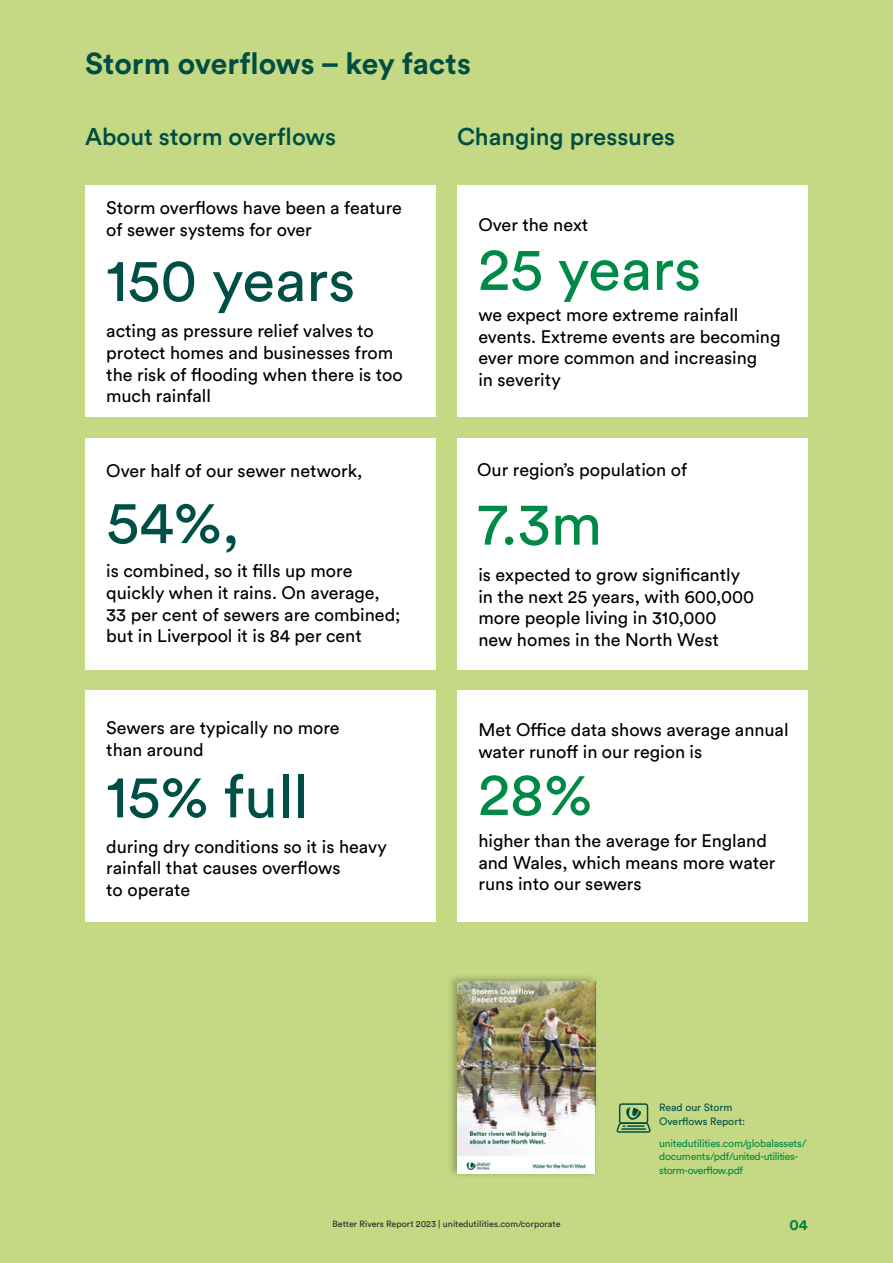
<style>
.page{position:relative;width:893px;height:1263px;background:#c5d984}
.page>*{position:absolute;margin:0;border:0;box-sizing:border-box;transform-origin:0 0}
.t1{font:60px "Circular Std";color:#004f47}
.t2{font:60px "Circular Std";color:#008947}
.t3{font:700 30px "Circular Std";color:#004d44}
.t4{font:500 24px "Circular Std";color:#004d44}
.t5{font:18px/21.6px "Circular Std";color:#000}
.t6{font:700 15px "Circular Std";color:#00833e}
.t7{font:10.5px/13.5px "Circular Std";letter-spacing:-.02em;color:#008947}
.t8{font:10.5px/13.5px "Circular Std";color:#004f47}
.t9{font:9px "Circular Std";color:#282827}
</style>
<div class="page">
<div style="left:85px;top:186px;width:351px;height:231px;background:#fff"></div>
<div style="left:85px;top:690px;width:351px;height:231px;background:#fff"></div>
<div style="left:85px;top:438px;width:351px;height:231px;background:#fff"></div>
<div style="left:457px;top:186px;width:351px;height:231px;background:#fff"></div>
<div style="left:457px;top:690px;width:351px;height:231px;background:#fff"></div>
<div style="left:457px;top:438px;width:351px;height:231px;background:#fff"></div>
<div style="left:447px;top:973px;width:152px;height:206px;background:#000;opacity:.29"></div>
<img style="left:457px;top:981px;width:138px;height:193px">
<svg style="left:617px;top:1103px;width:34px;height:30px"></svg>
<h2 class="t3" style="left:85px;top:45px;width:387px">Storm overflows – key facts</h2>
<h3 class="t4" style="left:85px;top:121px;width:253px">About storm overflows</h3>
<h3 class="t4" style="left:457px;top:121px;width:220px">Changing pressures</h3>
<p class="t5" style="left:106px;top:197px;width:297px">Storm overflows have been a feature of sewer systems for over</p>
<h1 class="t1" style="left:106px;top:244px;width:251px">150 years</h1>
<p class="t5" style="left:106px;top:320px;width:298px">acting as pressure relief valves to protect homes and businesses from the risk of flooding when there is too much rainfall</p>
<p class="t5" style="left:106px;top:460px;width:258px">Over half of our sewer network,</p>
<h1 class="t1" style="left:106px;top:486px;width:135px">54%,</h1>
<p class="t5" style="left:106px;top:560px;width:296px">is combined, so it fills up more quickly when it rains. On average,<br>33 per cent of sewers are combined; but in Liverpool it is 84 per cent</p>
<p class="t5" style="left:106px;top:717px;width:235px">Sewers are typically no more than around</p>
<h1 class="t1" style="left:106px;top:760px;width:204px">15% full</h1>
<p class="t5" style="left:106px;top:835px;width:282px">during dry conditions so it is heavy rainfall that causes overflows<br>to operate</p>
<p class="t5" style="left:478px;top:214px;width:111px">Over the next</p>
<h1 class="t2" style="left:478px;top:232px;width:224px">25 years</h1>
<p class="t5" style="left:478px;top:304px;width:304px">we expect more extreme rainfall events. Extreme events are becoming ever more common and increasing<br>in severity</p>
<p class="t5" style="left:477px;top:459px;width:212px">Our region’s population of</p>
<h1 class="t2" style="left:478px;top:487px;width:125px">7.3m</h1>
<p class="t5" style="left:478px;top:564px;width:277px">is expected to grow significantly in the next 25 years, with 600,000 more people living in 310,000 new homes in the North West</p>
<p class="t5" style="left:478px;top:718px;width:312px">Met Office data shows average annual water runoff in our region is</p>
<h1 class="t2" style="left:478px;top:757px;width:116px">28%</h1>
<p class="t5" style="left:478px;top:830px;width:299px">higher than the average for England and Wales, which means more water runs into our sewers</p>
<p class="t8" style="left:659px;top:1100px;width:88px">Read our Storm<br>Overflows Report:</p>
<p class="t7" style="left:659px;top:1136px;width:149px">unitedutilities.com/globalassets/ documents/pdf/united-utilities&shy;storm-overflow.pdf</p>
<p class="t9" style="left:332px;top:1219px;width:230px">Better Rivers Report 2023 | unitedutilities.com/corporate</p>
<p class="t6" style="left:790px;top:1215px;width:20px">04</p>
</div>
